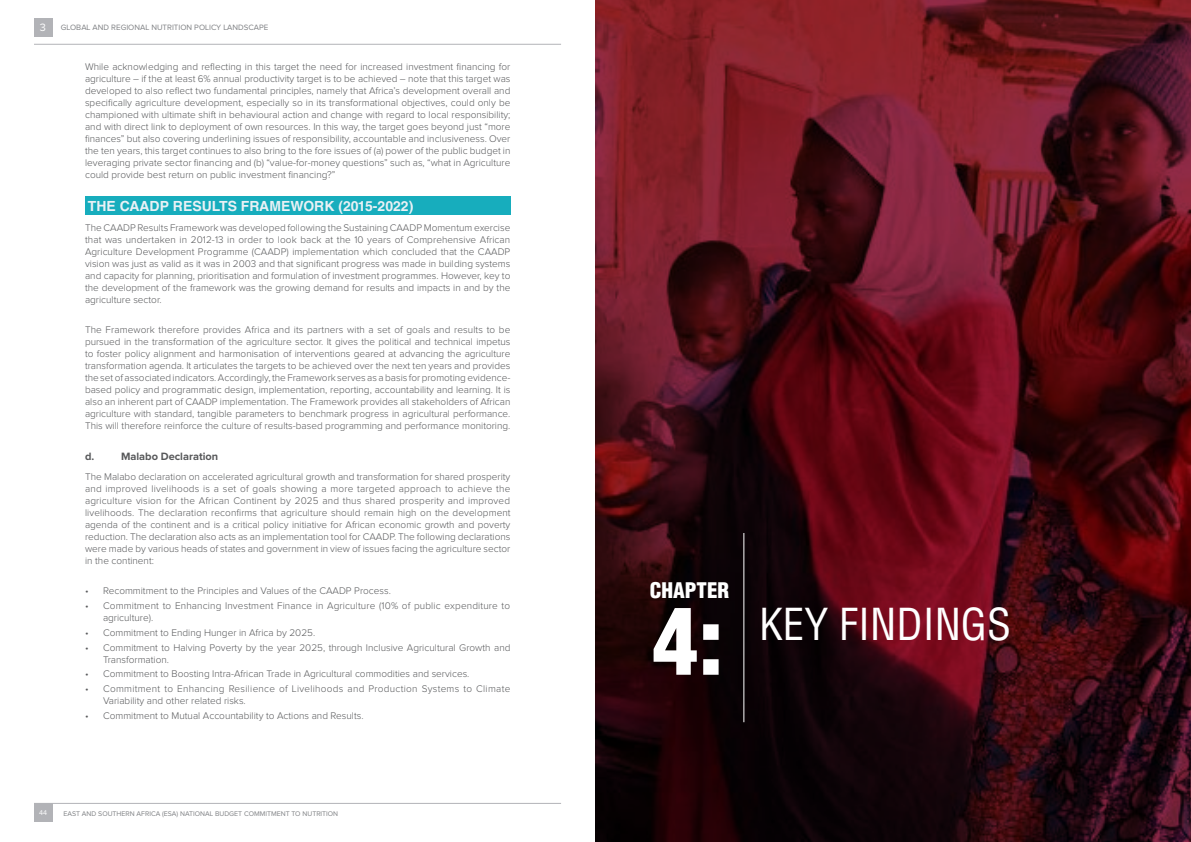
<style>
.page{position:relative;width:1191px;height:842px;background:#fff}
.page>*{position:absolute;margin:0;border:0;box-sizing:border-box;transform-origin:0 0}
.Heading_2{font:900 condensed 90.9px "Helvetica LT Std";color:#fff}
.Heading_2-2{font:condensed 43px "Helvetica LT Std";color:#fff}
.Heading_2-3{font:900 condensed 21px "Helvetica LT Std";color:#fff}
.Heading_3{font:700 14px "Helvetica LT Std";color:#eaf1f5}
.Heading_4{font:700 11px "Proxima Nova";color:#57585a}
.t1{font:11px "Proxima Nova";color:#fff}
.t2{font:300 10px/12px "Proxima Nova";color:#57585a;text-align:justify}
.t3{font:300 10px/12px "Proxima Nova";letter-spacing:.025em;color:#57585a}
.t4{font:8px "Proxima Nova";color:#808285}
.t5{font:7.1px "Proxima Nova";color:#fff}
.t6{font:7px "Proxima Nova";color:#808285}
</style>
<div class="page">
<div style="left:85px;top:197px;width:425px;height:18px;background:#17adbd"></div>
<svg style="left:595px;top:0;width:596px;height:842px;background:#4b0e16"></svg>
<hr style="left:743px;top:533px;width:1px;height:189px;background:#fff">
<div style="left:34px;top:804px;width:18px;height:18px;background:#b2b3b7"></div>
<hr style="left:34px;top:803px;width:527px;height:1px;background:#b2b3b7">
<hr style="left:34px;top:44px;width:527px;height:1px;background:#b2b3b7">
<div style="left:34px;top:18px;width:18px;height:18px;background:#b2b3b7"></div>
<p class="t1" style="left:40px;top:22px;width:8px">3</p>
<p class="t4" style="left:61px;top:24px;width:209px">GLOBAL AND REGIONAL NUTRITION POLICY LANDSCAPE</p>
<p class="t2" style="left:85px;top:61px;width:427px">While acknowledging and reflecting in this target the need for increased investment financing for agriculture – if the at least 6% annual productivity target is to be achieved – note that this target was developed to also reflect two fundamental principles, namely that Africa’s development overall and specifically agriculture development, especially so in its transformational objectives, could only be championed with ultimate shift in behavioural action and change with regard to local responsibility; and with direct link to deployment of own resources. In this way, the target goes beyond just “more finances” but also covering underlining issues of responsibility, accountable and inclusiveness. Over the ten years, this target continues to also bring to the fore issues of (a) power of the public budget in leveraging private sector financing and (b) “value-for-money questions” such as, “what in Agriculture could provide best return on public investment financing?”</p>
<p class="Heading_3" style="left:88px;top:197px;width:327px">THE CAADP RESULTS FRAMEWORK (2015-2022)</p>
<p class="t2" style="left:85px;top:223px;width:427px">The CAADP Results Framework was developed following the Sustaining CAADP Momentum exercise that was undertaken in 2012-13 in order to look back at the 10 years of Comprehensive African Agriculture Development Programme (CAADP) implementation which concluded that the CAADP vision was just as valid as it was in 2003 and that significant progress was made in building systems and capacity for planning, prioritisation and formulation of investment programmes. However, key to the development of the framework was the growing demand for results and impacts in and by the agriculture sector.</p>
<p class="t2" style="left:85px;top:324px;width:427px">The Framework therefore provides Africa and its partners with a set of goals and results to be pursued in the transformation of the agriculture sector. It gives the political and technical impetus to foster policy alignment and harmonisation of interventions geared at advancing the agriculture transformation agenda. It articulates the targets to be achieved over the next ten years and provides the set of associated indicators. Accordingly, the Framework serves as a basis for promoting evidence&shy;based policy and programmatic design, implementation, reporting, accountability and learning. It is also an inherent part of CAADP implementation. The Framework provides all stakeholders of African agriculture with standard, tangible parameters to benchmark progress in agricultural performance.<br>This will therefore reinforce the culture of results-based programming and performance monitoring.</p>
<p class="Heading_4" style="left:85px;top:451px;width:11px">d.</p>
<p class="Heading_4" style="left:121px;top:451px;width:99px">Malabo Declaration</p>
<p class="t2" style="left:85px;top:471px;width:427px">The Malabo declaration on accelerated agricultural growth and transformation for shared prosperity and improved livelihoods is a set of goals showing a more targeted approach to achieve the agriculture vision for the African Continent by 2025 and thus shared prosperity and improved livelihoods. The declaration reconfirms that agriculture should remain high on the development agenda of the continent and is a critical policy initiative for African economic growth and poverty reduction. The declaration also acts as an implementation tool for CAADP. The following declarations were made by various heads of states and government in view of issues facing the agriculture sector in the continent:</p>
<p class="t2" style="left:85px;top:585px;width:307px">• Recommitment to the Principles and Values of the CAADP Process.</p>
<p class="t2" style="left:103px;top:600px;width:408px;text-indent:-18px">• Commitment to Enhancing Investment Finance in Agriculture (10% of public expenditure to agriculture).</p>
<p class="t2" style="left:85px;top:627px;width:232px">• Commitment to Ending Hunger in Africa by 2025.</p>
<p class="t2" style="left:103px;top:642px;width:409px;text-indent:-18px">• Commitment to Halving Poverty by the year 2025, through Inclusive Agricultural Growth and<br>Transformation.</p>
<p class="t2" style="left:85px;top:668px;width:386px">• Commitment to Boosting Intra-African Trade in Agricultural commodities and services.</p>
<p class="t3" style="left:103px;top:683px;width:409px;text-indent:-18px">• Commitment to Enhancing Resilience of Livelihoods and Production Systems to Climate<br>Variability and other related risks.</p>
<p class="t2" style="left:85px;top:710px;width:280px">• Commitment to Mutual Accountability to Actions and Results.</p>
<p class="t5" style="left:39px;top:810px;width:9px">44</p>
<p class="t6" style="left:64px;top:810px;width:276px">EAST AND SOUTHERN AFRICA (ESA) NATIONAL BUDGET COMMITMENT TO NUTRITION</p>
<p class="Heading_2-3" style="left:650px;top:577px;width:81px">CHAPTER</p>
<p class="Heading_2" style="left:653px;top:584px;width:72px">4:</p>
<p class="Heading_2-2" style="left:759px;top:598px;width:254px">KEY FINDINGS</p>
</div>
